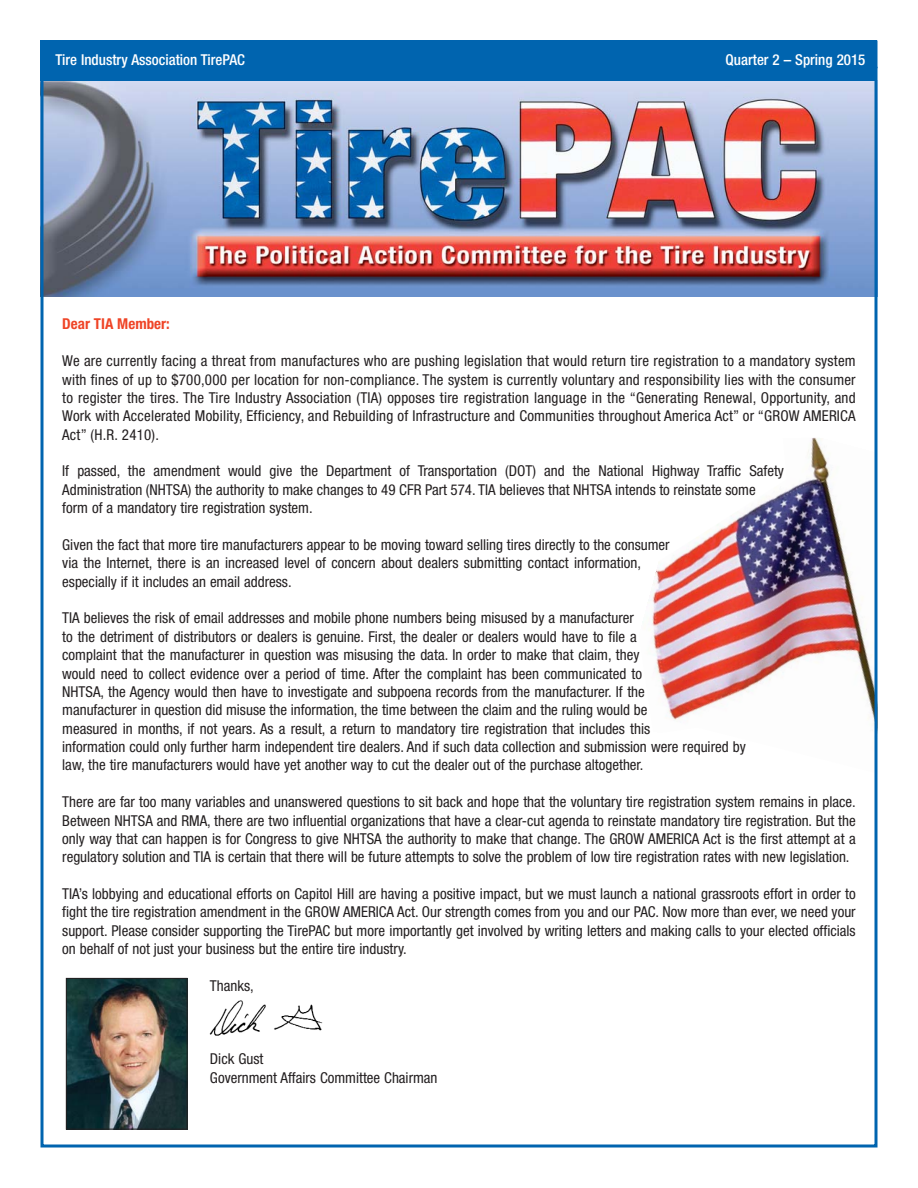
<style>
.page{position:relative;width:918px;height:1188px;background:#fff}
.page>*{position:absolute;margin:0;border:0;box-sizing:border-box;transform-origin:0 0}
.t1{font:condensed 15px/18.3px "Helvetica Neue";color:#231f20}
.t2{font:500 condensed 15px "Helvetica Neue";color:#fff}
.t3{font:700 condensed 15px "Helvetica Neue";color:#ef4426}
</style>
<div class="page">
<img style="left:44px;top:81px;width:830px;height:216px">
<div style="left:40px;top:40px;width:838px;height:41px;background:#0064af"></div>
<img style="left:68px;top:980px;width:117px;height:148px">
<div style="left:66px;top:978px;width:121px;height:152px;border:1px solid #231f20"></div>
<img style="left:649px;top:437px;width:225px;height:288px">
<img style="left:209px;top:1000px;width:114px;height:36px">
<p class="t2" style="left:56px;top:54px;width:191px">Tire Industry Association TirePAC</p>
<p class="t2" style="left:726px;top:54px;width:141px">Quarter 2 – Spring 2015</p>
<p class="t3" style="left:62px;top:319px;width:109px">Dear TIA Member:</p>
<p class="t1" style="left:62px;top:353px;width:795px;text-align:justify">We are currently facing a threat from manufactures who are pushing legislation that would return tire registration to a mandatory system with fines of up to $700,000 per location for non-compliance. The system is currently voluntary and responsibility lies with the consumer to register the tires. The Tire Industry Association (TIA) opposes tire registration language in the “Generating Renewal, Opportunity, and Work with Accelerated Mobility, Efficiency, and Rebuilding of Infrastructure and Communities throughout America Act” or “GROW AMERICA Act” (H.R. 2410).</p>
<p class="t1" style="left:62px;top:463px;width:723px">If passed, the amendment would give the Department of Transportation (DOT) and the National Highway Traffic Safety<br>Administration (NHTSA) the authority to make changes to 49 CFR Part 574. TIA believes that NHTSA intends to reinstate some form of a mandatory tire registration system.</p>
<p class="t1" style="left:62px;top:537px;width:609px">Given the fact that more tire manufacturers appear to be moving toward selling tires directly to the consumer via the Internet, there is an increased level of concern about dealers submitting contact information, especially if it includes an email address.</p>
<p class="t1" style="left:62px;top:610px;width:685px">TIA believes the risk of email addresses and mobile phone numbers being misused by a manufacturer<br>to the detriment of distributors or dealers is genuine. First, the dealer or dealers would have to file a<br>complaint that the manufacturer in question was misusing the data. In order to make that claim, they<br>would need to collect evidence over a period of time. After the complaint has been communicated to<br>NHTSA, the Agency would then have to investigate and subpoena records from the manufacturer. If the<br>manufacturer in question did misuse the information, the time between the claim and the ruling would be<br>measured in months, if not years. As a result, a return to mandatory tire registration that includes this<br>information could only further harm independent tire dealers. And if such data collection and submission were required by law, the tire manufacturers would have yet another way to cut the dealer out of the purchase altogether.</p>
<p class="t1" style="left:62px;top:794px;width:795px;text-align:justify">There are far too many variables and unanswered questions to sit back and hope that the voluntary tire registration system remains in place.<br>Between NHTSA and RMA, there are two influential organizations that have a clear-cut agenda to reinstate mandatory tire registration. But the only way that can happen is for Congress to give NHTSA the authority to make that change. The GROW AMERICA Act is the first attempt at a regulatory solution and TIA is certain that there will be future attempts to solve the problem of low tire registration rates with new legislation.</p>
<p class="t1" style="left:62px;top:886px;width:795px;text-align:justify">TIA’s lobbying and educational efforts on Capitol Hill are having a positive impact, but we must launch a national grassroots effort in order to fight the tire registration amendment in the GROW AMERICA Act. Our strength comes from you and our PAC. Now more than ever, we need your support. Please consider supporting the TirePAC but more importantly get involved by writing letters and making calls to your elected officials on behalf of not just your business but the entire tire industry.</p>
<p class="t1" style="left:210px;top:978px;width:45px">Thanks,</p>
<p class="t1" style="left:210px;top:1051px;width:229px">Dick Gust<br>Government Affairs Committee Chairman</p>
</div>
